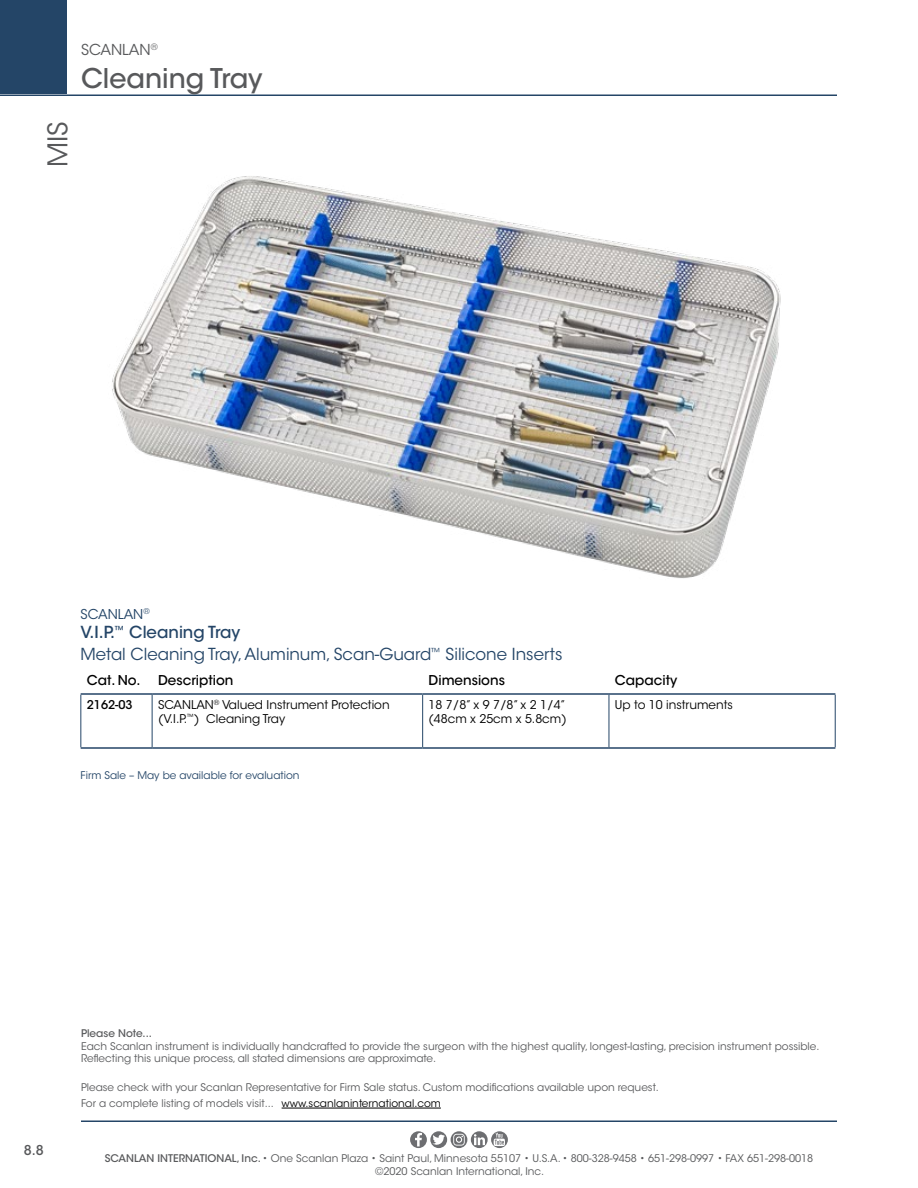
<style>
.page{position:relative;width:918px;height:1188px;background:#fff}
.page>*{position:absolute;margin:0;border:0;box-sizing:border-box;transform-origin:0 0}
.t1{font:500 27px "ITC Avant Garde Std";color:#58595b}
.t2{font:27px "ITC Avant Garde Std";color:#58595b}
.t3{font:16.5px/21.9px "ITC Avant Garde Std";color:#244567}
.t4{font:15px "ITC Avant Garde Std";color:#58595b}
.t5{font:500 13.5px "ITC Avant Garde Std";color:#000}
.t6{font:13.5px "ITC Avant Garde Std";color:#244567}
.t7{font:500 13.5px "ITC Avant Garde Std";color:#58595b}
.t8{font:12px/14.4px "ITC Avant Garde Std";color:#000}
.t9{font:500 12px "ITC Avant Garde Std";color:#000}
.t10{font:10.5px/12.6px "ITC Avant Garde Std";color:#58595b}
.t11{font:10.5px "ITC Avant Garde Std";color:#244567}
.t12{font:500 10.5px "ITC Avant Garde Std";color:#58595b}
.s1{font-weight:500}
.s2{color:#000}
</style>
<div class="page">
<hr style="left:0;top:94px;width:837px;height:2px;background:#244567">
<hr style="left:81px;top:1120px;width:756px;height:2px;background:#244567">
<svg style="left:451px;top:1131px;width:16px;height:17px"></svg>
<svg style="left:453px;top:1134px;width:12px;height:12px"></svg>
<svg style="left:471px;top:1131px;width:17px;height:17px"></svg>
<svg style="left:474px;top:1134px;width:11px;height:11px"></svg>
<svg style="left:491px;top:1131px;width:17px;height:17px"></svg>
<svg style="left:494px;top:1133px;width:11px;height:13px"></svg>
<svg style="left:430px;top:1131px;width:17px;height:17px"></svg>
<svg style="left:432px;top:1134px;width:13px;height:12px"></svg>
<svg style="left:410px;top:1131px;width:17px;height:17px"></svg>
<svg style="left:415px;top:1133px;width:7px;height:13px"></svg>
<div style="left:0;top:0;width:68px;height:94px;background:#244567"></div>
<hr style="left:282px;top:1108px;width:159px;height:1px;background:#000">
<img style="left:112px;top:176px;width:669px;height:403px">
<hr style="left:81px;top:693px;width:71px;height:2px;background:#244567">
<hr style="left:152px;top:693px;width:271px;height:2px;background:#244567">
<hr style="left:423px;top:693px;width:186px;height:2px;background:#244567">
<hr style="left:609px;top:693px;width:226px;height:2px;background:#244567">
<hr style="left:81px;top:747px;width:71px;height:2px;background:#244567">
<hr style="left:152px;top:747px;width:271px;height:2px;background:#244567">
<hr style="left:423px;top:747px;width:186px;height:2px;background:#244567">
<hr style="left:609px;top:747px;width:226px;height:2px;background:#244567">
<hr style="left:81px;top:695px;width:1px;height:52px;background:#244567">
<hr style="left:152px;top:695px;width:1px;height:52px;background:#244567">
<hr style="left:422px;top:695px;width:1px;height:52px;background:#244567">
<hr style="left:609px;top:695px;width:1px;height:52px;background:#244567">
<hr style="left:835px;top:695px;width:1px;height:52px;background:#244567">
<h1 class="t2" style="left:41px;top:167px;width:47px;rotate:-90deg">MIS</h1>
<h3 class="t4" style="left:81px;top:41px;width:78px">SCANLAN<sup>®</sup></h3>
<h1 class="t1" style="left:81px;top:61px;width:183px">Cleaning Tray</h1>
<p class="t6" style="left:81px;top:606px;width:71px">SCANLAN<sup>®</sup></p>
<h2 class="t3" style="left:81px;top:622px;width:483px"><span class="s1">V.I.P.</span><sup>™</sup> <span class="s1">Cleaning Tray<br></span>Metal Cleaning Tray, Aluminum, Scan-Guard<sup>™</sup> Silicone Inserts</h2>
<p class="t5" style="left:87px;top:672px;width:55px">Cat. No.</p>
<p class="t5" style="left:158px;top:672px;width:77px">Description</p>
<p class="t5" style="left:429px;top:672px;width:78px">Dimensions</p>
<p class="t5" style="left:615px;top:672px;width:64px">Capacity</p>
<p class="t9" style="left:87px;top:697px;width:47px">2162-03</p>
<p class="t8" style="left:158px;top:697px;width:233px">SCANLAN<sup>®</sup> Valued Instrument Protection (V.I.P.<sup>™</sup>) Cleaning Tray</p>
<p class="t8" style="left:429px;top:697px;width:139px">18 7/8” x 9 7/8” x 2 1/4” (48cm x 25cm x 5.8cm)</p>
<p class="t8" style="left:615px;top:697px;width:120px">Up to 10 instruments</p>
<p class="t11" style="left:81px;top:769px;width:220px">Firm Sale – May be available for evaluation</p>
<p class="t7" style="left:24px;top:1141px;width:21px">8.8</p>
<p class="t12" style="left:81px;top:1027px;width:72px">Please Note...</p>
<p class="t10" style="left:81px;top:1040px;width:740px">Each Scanlan instrument is individually handcrafted to provide the surgeon with the highest quality, longest-lasting, precision instrument possible.<br>Reflecting this unique process, all stated dimensions are approximate.</p>
<p class="t10" style="left:81px;top:1079px;width:580px;line-height:15.9px">Please check with your Scanlan Representative for Firm Sale status. Custom modifications available upon request.<br>For a complete listing of models visit... <span class="s2">www.scanlaninternational.com</span></p>
<p class="t10" style="left:105px;top:1152px;width:710px;text-align:center"><span class="s1">SCANLAN INTERNATIONAL, Inc.</span> • One Scanlan Plaza • Saint Paul, Minnesota 55107 • U.S.A. • 800-328-9458 • 651-298-0997 • FAX 651-298-0018 ©2020 Scanlan International, Inc.</p>
</div>
